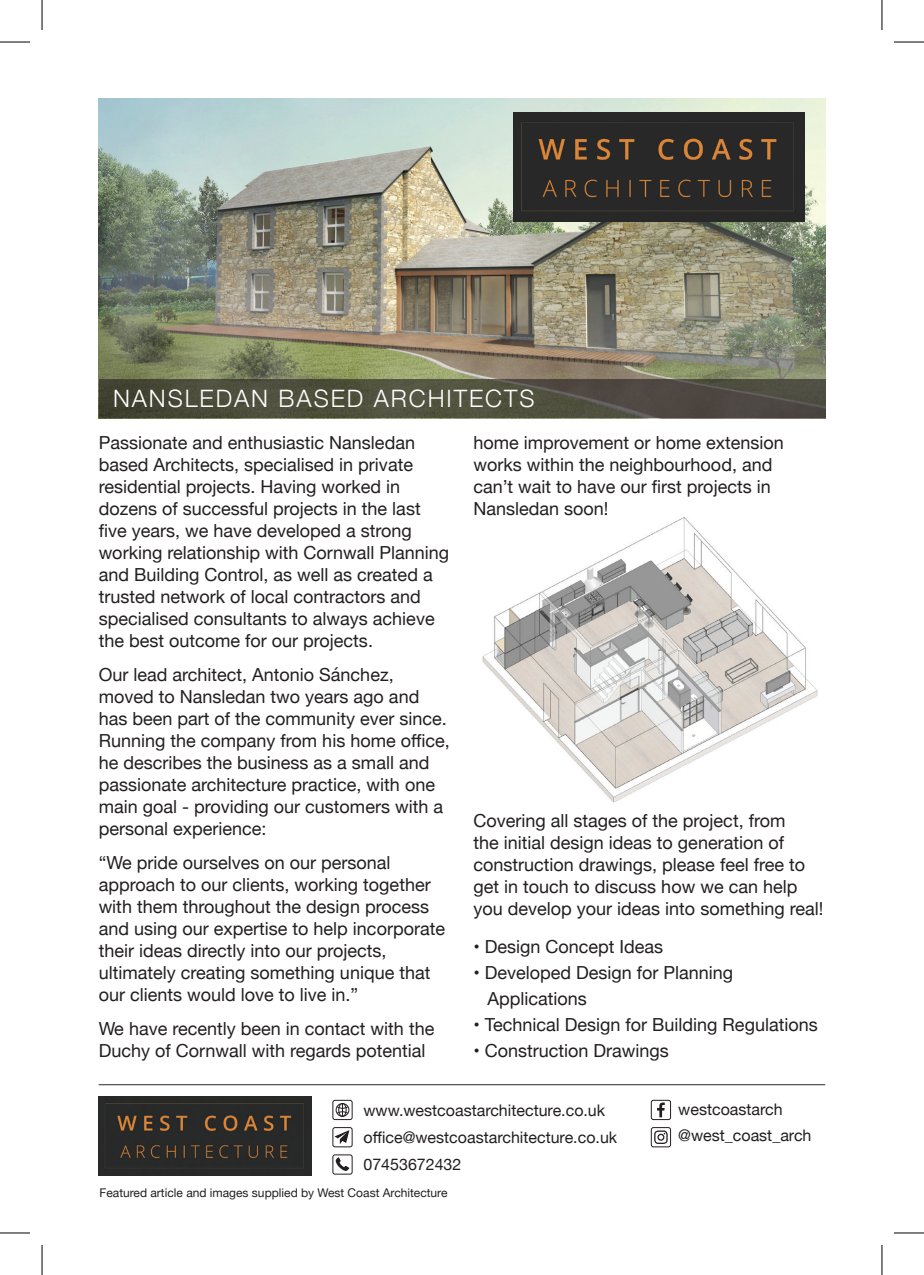
<style>
.page{position:relative;width:924px;height:1275px;background:#fff}
.page>*{position:absolute;margin:0;border:0;box-sizing:border-box;transform-origin:0 0}
.t1{font:300 24px "Helvetica Neue";letter-spacing:.08em;color:#fff}
.t2{font:18px/22px "Helvetica Neue";color:#231f20}
.t3{font:16px "Helvetica Neue";color:#231f20}
.t4{font:12px "Helvetica Neue";color:#231f20}
</style>
<div class="page">
<img style="left:482px;top:517px;width:336px;height:286px">
<img style="left:99px;top:99px;width:725px;height:280px">
<img style="left:513px;top:112px;width:291px;height:109px">
<img style="left:99px;top:1096px;width:212px;height:79px">
<hr style="left:99px;top:1084px;width:725px;height:1px;background:#282828">
<div style="left:650px;top:1100px;width:20px;height:19px;border:1px solid #231f20;border-radius:2px"></div>
<svg style="left:657px;top:1102px;width:7px;height:15px"></svg>
<div style="left:650px;top:1127px;width:20px;height:20px;border:1px solid #231f20;border-radius:2px"></div>
<svg style="left:654px;top:1130px;width:13px;height:14px"></svg>
<div style="left:332px;top:1154px;width:20px;height:20px;border:1px solid #231f20;border-radius:2px"></div>
<svg style="left:335px;top:1157px;width:14px;height:14px"></svg>
<div style="left:332px;top:1100px;width:20px;height:19px;border:1px solid #231f20;border-radius:2px"></div>
<div style="left:335px;top:1103px;width:14px;height:13px;border:1px solid #231f20;border-radius:50%"></div>
<svg style="left:336px;top:1103px;width:13px;height:13px"></svg>
<div style="left:332px;top:1127px;width:20px;height:20px;border:1px solid #231f20;border-radius:2px"></div>
<svg style="left:334px;top:1130px;width:15px;height:14px"></svg>
<svg style="left:99px;top:379px;width:725px;height:39px;background:#4d4d3e"></svg>
<hr style="left:0;top:42px;width:30px;height:1px;background:#000">
<hr style="left:893px;top:42px;width:30px;height:1px;background:#000">
<hr style="left:0;top:1232px;width:30px;height:1px;background:#000">
<hr style="left:893px;top:1232px;width:30px;height:1px;background:#000">
<hr style="left:42px;top:0;width:1px;height:30px;background:#000">
<hr style="left:42px;top:1245px;width:1px;height:30px;background:#000">
<hr style="left:881px;top:0;width:1px;height:30px;background:#000">
<hr style="left:881px;top:1245px;width:1px;height:30px;background:#000">
<p class="t1" style="left:113px;top:379px;width:423px">NANSLEDAN BASED ARCHITECTS</p>
<p class="t2" style="left:99px;top:433px;width:352px">Passionate and enthusiastic Nansledan based Architects, specialised in private residential projects. Having worked in dozens of successful projects in the last five years, we have developed a strong working relationship with Cornwall Planning and Building Control, as well as created a trusted network of local contractors and specialised consultants to always achieve the best outcome for our projects.</p>
<p class="t2" style="left:99px;top:665px;width:352px">Our lead architect, Antonio Sánchez, moved to Nansledan two years ago and has been part of the community ever since.<br>Running the company from his home office, he describes the business as a small and passionate architecture practice, with one main goal - providing our customers with a personal experience:</p>
<p class="t2" style="left:99px;top:853px;width:293px">“We pride ourselves on our personal</p>
<p class="t2" style="left:99px;top:875px;width:348px">approach to our clients, working together with them throughout the design process and using our expertise to help incorporate their ideas directly into our projects,</p>
<p class="t2" style="left:99px;top:963px;width:333px">ultimately creating something unique that our clients would love to live in.”</p>
<p class="t2" style="left:99px;top:1019px;width:337px">We have recently been in contact with the<br>Duchy of Cornwall with regards potential</p>
<p class="t2" style="left:473px;top:433px;width:312px">home improvement or home extension works within the neighbourhood, and</p>
<p class="t2" style="left:473px;top:477px;width:299px">can’t wait to have our first projects in<br>Nansledan soon!</p>
<p class="t2" style="left:473px;top:811px;width:313px">Covering all stages of the project, from</p>
<p class="t2" style="left:473px;top:833px;width:351px">the initial design ideas to generation of construction drawings, please feel free to get in touch to discuss how we can help you develop your ideas into something real!</p>
<p class="t2" style="left:473px;top:937px;width:191px">• Design Concept Ideas</p>
<p class="t2" style="left:473px;top:963px;width:261px">• Developed Design for Planning</p>
<p class="t2" style="left:487px;top:989px;width:101px">Applications</p>
<p class="t2" style="left:473px;top:1015px;width:345px">• Technical Design for Building Regulations</p>
<p class="t2" style="left:473px;top:1041px;width:197px">• Construction Drawings</p>
<p class="t3" style="left:363px;top:1098px;width:243px">www.westcoastarchitecture.co.uk</p>
<p class="t3" style="left:363px;top:1125px;width:255px">office@westcoastarchitecture.co.uk</p>
<p class="t3" style="left:363px;top:1152px;width:99px">07453672432</p>
<p class="t4" style="left:99px;top:1184px;width:349px">Featured article and images supplied by West Coast Architecture</p>
<p class="t3" style="left:678px;top:1098px;width:106px">westcoastarch</p>
<p class="t3" style="left:678px;top:1124px;width:135px">@west_coast_arch</p>
</div>
